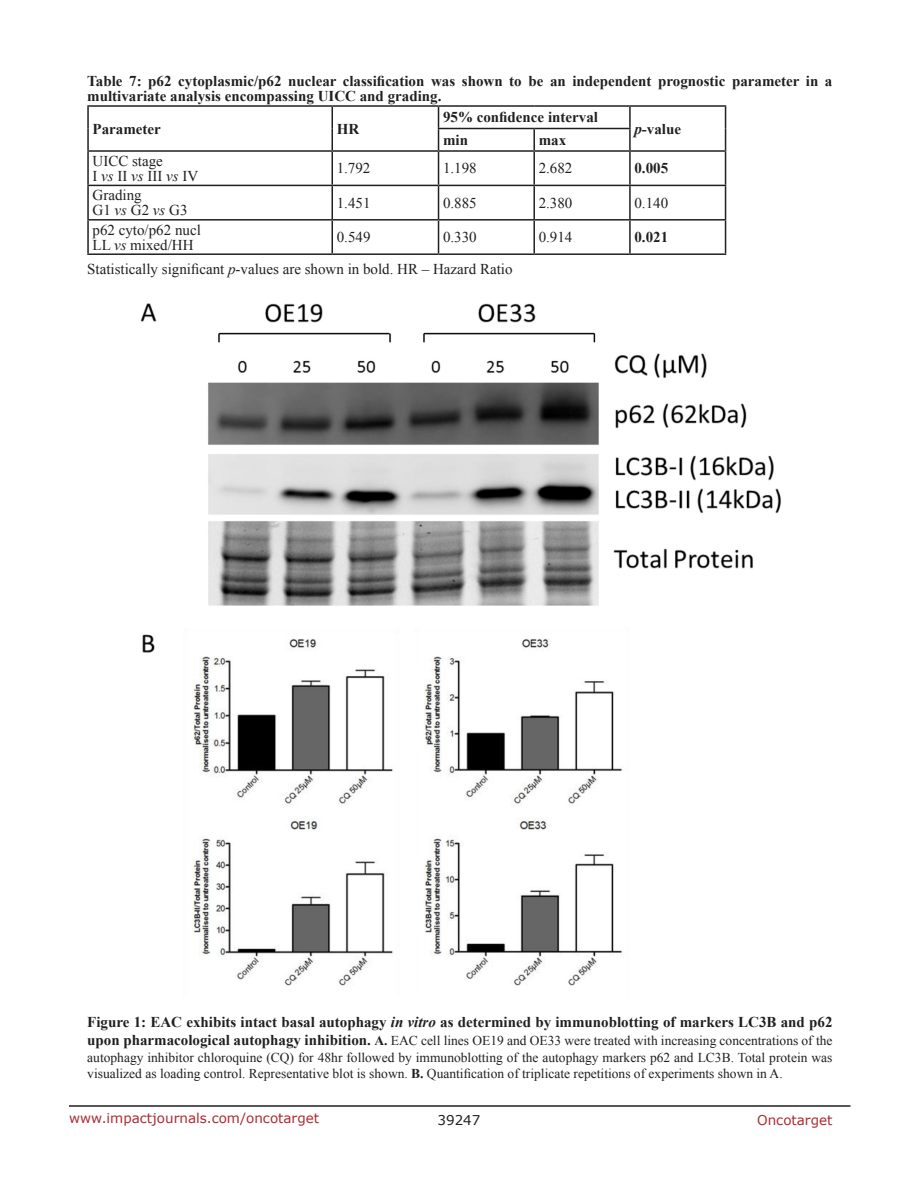
<style>
.page{position:relative;width:918px;height:1188px;background:#fff}
.page>*{position:absolute;margin:0;border:0;box-sizing:border-box;transform-origin:0 0}
.t1{font:700 15px/15px "Times New Roman";color:#221f22}
.t2{font:15px/15px "Times New Roman";color:#221f22}
.t3{font:13.5px/16.2px "Times New Roman";color:#221f22;text-align:justify}
.t4{font:13.5px "Verdana";color:#ac2b31}
.t5{font:13.5px "Verdana";color:#221f22}
.s1{font-style:italic}
.s2{font-weight:700;font-size:15px}
.s3{font-weight:700}
</style>
<div class="page">
<hr style="left:69px;top:1105px;width:781px;height:2px;background:#231f20">
<svg style="left:331px;top:129px;width:394px;height:21px"></svg>
<svg style="left:89px;top:152px;width:636px;height:101px"></svg>
<hr style="left:629px;top:107px;width:2px;height:21px;background:#221f22">
<svg style="left:332px;top:107px;width:1px;height:43px"></svg>
<hr style="left:438px;top:128px;width:96px;height:1px;background:#221f22">
<svg style="left:438px;top:107px;width:1px;height:43px"></svg>
<hr style="left:534px;top:128px;width:97px;height:1px;background:#221f22">
<hr style="left:533px;top:129px;width:2px;height:21px;background:#221f22">
<hr style="left:629px;top:129px;width:2px;height:21px;background:#221f22">
<hr style="left:87px;top:150px;width:245px;height:2px;background:#221f22">
<hr style="left:332px;top:150px;width:107px;height:2px;background:#221f22">
<hr style="left:332px;top:152px;width:1px;height:33px;background:#221f22">
<hr style="left:439px;top:150px;width:95px;height:2px;background:#221f22">
<hr style="left:438px;top:152px;width:1px;height:33px;background:#221f22">
<hr style="left:534px;top:150px;width:96px;height:2px;background:#221f22">
<hr style="left:533px;top:152px;width:2px;height:33px;background:#221f22">
<hr style="left:630px;top:150px;width:96px;height:2px;background:#221f22">
<hr style="left:629px;top:152px;width:2px;height:33px;background:#221f22">
<hr style="left:87px;top:185px;width:245px;height:1px;background:#221f22">
<hr style="left:332px;top:185px;width:107px;height:1px;background:#221f22">
<hr style="left:332px;top:186px;width:1px;height:33px;background:#221f22">
<hr style="left:439px;top:185px;width:95px;height:1px;background:#221f22">
<hr style="left:438px;top:186px;width:1px;height:33px;background:#221f22">
<hr style="left:534px;top:185px;width:96px;height:1px;background:#221f22">
<hr style="left:533px;top:186px;width:2px;height:33px;background:#221f22">
<hr style="left:630px;top:185px;width:96px;height:1px;background:#221f22">
<hr style="left:629px;top:186px;width:2px;height:33px;background:#221f22">
<hr style="left:87px;top:219px;width:245px;height:2px;background:#221f22">
<hr style="left:332px;top:219px;width:107px;height:2px;background:#221f22">
<hr style="left:332px;top:221px;width:1px;height:32px;background:#221f22">
<hr style="left:439px;top:219px;width:95px;height:2px;background:#221f22">
<hr style="left:438px;top:221px;width:1px;height:32px;background:#221f22">
<hr style="left:534px;top:219px;width:96px;height:2px;background:#221f22">
<hr style="left:533px;top:221px;width:2px;height:32px;background:#221f22">
<hr style="left:630px;top:219px;width:96px;height:2px;background:#221f22">
<hr style="left:629px;top:221px;width:2px;height:32px;background:#221f22">
<hr style="left:87px;top:105px;width:245px;height:2px;background:#221f22">
<hr style="left:87px;top:107px;width:2px;height:22px;background:#221f22">
<hr style="left:332px;top:105px;width:107px;height:2px;background:#221f22">
<hr style="left:439px;top:105px;width:95px;height:2px;background:#221f22">
<hr style="left:534px;top:105px;width:96px;height:2px;background:#221f22">
<hr style="left:630px;top:105px;width:96px;height:2px;background:#221f22">
<hr style="left:87px;top:129px;width:2px;height:21px;background:#221f22">
<svg style="left:725px;top:107px;width:1px;height:43px"></svg>
<hr style="left:87px;top:152px;width:2px;height:33px;background:#221f22">
<hr style="left:725px;top:152px;width:1px;height:33px;background:#221f22">
<hr style="left:87px;top:186px;width:2px;height:33px;background:#221f22">
<hr style="left:725px;top:186px;width:1px;height:33px;background:#221f22">
<hr style="left:87px;top:221px;width:2px;height:32px;background:#221f22">
<hr style="left:725px;top:221px;width:1px;height:32px;background:#221f22">
<hr style="left:87px;top:253px;width:245px;height:2px;background:#221f22">
<hr style="left:332px;top:253px;width:107px;height:2px;background:#221f22">
<hr style="left:439px;top:253px;width:95px;height:2px;background:#221f22">
<hr style="left:534px;top:253px;width:96px;height:2px;background:#221f22">
<hr style="left:630px;top:253px;width:96px;height:2px;background:#221f22">
<img style="left:140px;top:303px;width:641px;height:683px">
<p class="t1" style="left:87px;top:73px;width:747px">Table 7: p62 cytoplasmic/p62 nuclear classification was shown to be an independent prognostic parameter in a multivariate analysis encompassing UICC and grading.</p>
<p class="t1" style="left:93px;top:121px;width:70px">Parameter</p>
<p class="t1" style="left:337px;top:121px;width:24px">HR</p>
<p class="t1" style="left:443px;top:109px;width:156px">95% confidence interval</p>
<p class="t1" style="left:634px;top:121px;width:48px"><span class="s1">p</span>-value</p>
<p class="t1" style="left:443px;top:132px;width:27px">min</p>
<p class="t1" style="left:539px;top:132px;width:29px">max</p>
<p class="t2" style="left:93px;top:153px;width:107px">UICC stage<br>I <span class="s1">vs</span> II <span class="s1">vs</span> III <span class="s1">vs</span> IV</p>
<p class="t2" style="left:337px;top:161px;width:35px">1.792</p>
<p class="t2" style="left:443px;top:161px;width:35px">1.198</p>
<p class="t2" style="left:539px;top:161px;width:35px">2.682</p>
<p class="t1" style="left:634px;top:160px;width:35px">0.005</p>
<p class="t2" style="left:93px;top:188px;width:96px">Grading<br>G1 <span class="s1">vs</span> G2 <span class="s1">vs</span> G3</p>
<p class="t2" style="left:337px;top:195px;width:35px">1.451</p>
<p class="t2" style="left:443px;top:195px;width:35px">0.885</p>
<p class="t2" style="left:539px;top:195px;width:35px">2.380</p>
<p class="t2" style="left:634px;top:195px;width:35px">0.140</p>
<p class="t2" style="left:93px;top:222px;width:110px">p62 cyto/p62 nucl<br>LL <span class="s1">vs</span> mixed/HH</p>
<p class="t2" style="left:337px;top:229px;width:35px">0.549</p>
<p class="t2" style="left:443px;top:229px;width:35px">0.330</p>
<p class="t2" style="left:539px;top:229px;width:35px">0.914</p>
<p class="t1" style="left:634px;top:229px;width:35px">0.021</p>
<p class="t2" style="left:87px;top:262px;width:427px">Statistically significant <span class="s1">p</span>-values are shown in bold. HR – Hazard Ratio</p>
<p class="t1" style="left:87px;top:1015px;width:747px">Figure 1: EAC exhibits intact basal autophagy <span class="s1">in vitro</span> as determined by immunoblotting of markers LC3B and p62</p>
<p class="t3" style="left:87px;top:1033px;width:747px"><span class="s2">upon pharmacological autophagy inhibition.</span> <span class="s3">A.</span> EAC cell lines OE19 and OE33 were treated with increasing concentrations of the autophagy inhibitor chloroquine (CQ) for 48hr followed by immunoblotting of the autophagy markers p62 and LC3B. Total protein was visualized as loading control. Representative blot is shown. <span class="s3">B.</span> Quantification of triplicate repetitions of experiments shown in A.</p>
<p class="t4" style="left:69px;top:1109px;width:252px">www.impactjournals.com/oncotarget</p>
<p class="t5" style="left:438px;top:1111px;width:44px">39247</p>
<p class="t4" style="left:757px;top:1111px;width:77px">Oncotarget</p>
</div>
